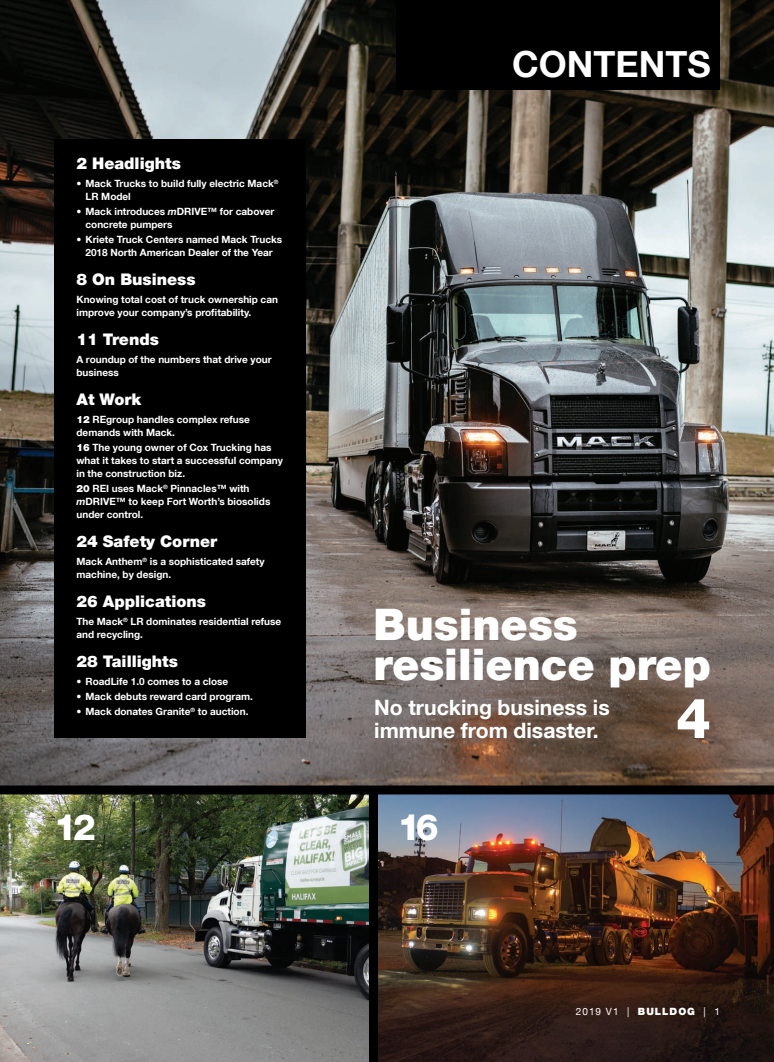
<style>
.page{position:relative;width:774px;height:1062px;background:#fff}
.page>*{position:absolute;margin:0;border:0;box-sizing:border-box;transform-origin:0 0}
.t1{font:800 55.5px "Helvetica Neue LT Com";color:#fff}
.t2{font:900 43.5px/39.8px "Helvetica Neue LT Com";color:#fff}
.t3{font:800 36.2px "Helvetica Neue LT Com";color:#fff}
.t4{font:700 36px "Helvetica Neue LT Com";color:#fff}
.t5{font:700 21.2px/22.6px "Helvetica Neue LT Com";color:#fff}
.t6{font:900 16px "Helvetica Neue LT Com";color:#fff}
.t7{font:700 10px/13px "Helvetica Neue LT Com";color:#fff}
.t8{font:10px "Helvetica Neue LT Com";letter-spacing:.1em;color:#fff}
.s1{font-style:italic}
.s2{font-weight:900}
</style>
<div class="page">
<img style="left:0;top:0;width:774px;height:785px">
<img style="left:378px;top:794px;width:396px;height:268px">
<div style="left:54px;top:139px;width:252px;height:599px;background:#000"></div>
<div style="left:396px;top:0;width:324px;height:90px;background:#000"></div>
<img style="left:0;top:794px;width:369px;height:268px">
<div style="left:369px;top:792px;width:9px;height:270px;background:#000"></div>
<div style="left:0;top:785px;width:774px;height:9px;background:#000"></div>
<p class="t4" style="left:512px;top:42px;width:200px">CONTENTS</p>
<p class="t6" style="left:76px;top:154px;width:106px">2 Headlights</p>
<p class="t7" style="left:86px;top:177px;width:195px;text-indent:-9px">• Mack Trucks to build fully electric Mack<sup>®<br></sup>LR Model</p>
<p class="t7" style="left:86px;top:205px;width:190px;text-indent:-9px">• Mack introduces <span class="s1">m</span>DRIVE™ for cabover concrete pumpers</p>
<p class="t7" style="left:76px;top:233px;width:207px;text-align:center">• Kriete Truck Centers named Mack Trucks<br>2018 North American Dealer of the Year</p>
<p class="t6" style="left:76px;top:270px;width:121px">8 On Business</p>
<p class="t7" style="left:76px;top:293px;width:203px">Knowing total cost of truck ownership can improve your company’s profitability.</p>
<p class="t6" style="left:76px;top:330px;width:84px">11 Trends</p>
<p class="t7" style="left:76px;top:353px;width:197px">A roundup of the numbers that drive your business</p>
<p class="t6" style="left:76px;top:390px;width:66px">At Work</p>
<p class="t7" style="left:76px;top:413px;width:175px"><span class="s2">12</span> REgroup handles complex refuse demands with Mack.</p>
<p class="t7" style="left:76px;top:441px;width:208px"><span class="s2">16</span> The young owner of Cox Trucking has what it takes to start a successful company in the construction biz.</p>
<p class="t7" style="left:76px;top:482px;width:195px"><span class="s2">20</span> REI uses Mack<sup>®</sup> Pinnacles™ with <span class="s1">m</span>DRIVE™ to keep Fort Worth’s biosolids under control.</p>
<p class="t6" style="left:76px;top:532px;width:142px">24 Safety Corner</p>
<p class="t7" style="left:76px;top:555px;width:190px">Mack Anthem<sup>®</sup> is a sophisticated safety machine, by design.</p>
<p class="t6" style="left:76px;top:592px;width:131px">26 Applications</p>
<p class="t7" style="left:76px;top:615px;width:206px">The Mack<sup>®</sup> LR dominates residential refuse and recycling.</p>
<p class="t6" style="left:76px;top:652px;width:103px">28 Taillights</p>
<p class="t7" style="left:76px;top:675px;width:153px">• RoadLife 1.0 comes to a close</p>
<p class="t7" style="left:76px;top:690px;width:178px">• Mack debuts reward card program.</p>
<p class="t7" style="left:76px;top:705px;width:173px">• Mack donates Granite<sup>®</sup> to auction.</p>
<p class="t5" style="left:374px;top:696px;width:237px">No trucking business is immune from disaster.</p>
<p class="t1" style="left:676px;top:685px;width:36px">4</p>
<p class="t2" style="left:374px;top:604px;width:339px">Business resilience prep</p>
<p class="t3" style="left:54px;top:805px;width:44px">12</p>
<p class="t3" style="left:398px;top:805px;width:42px">16</p>
<p class="t8" style="left:576px;top:1005px;width:146px">2019 V1 | <span class="s2">BULLDOG</span> | 1</p>
</div>
